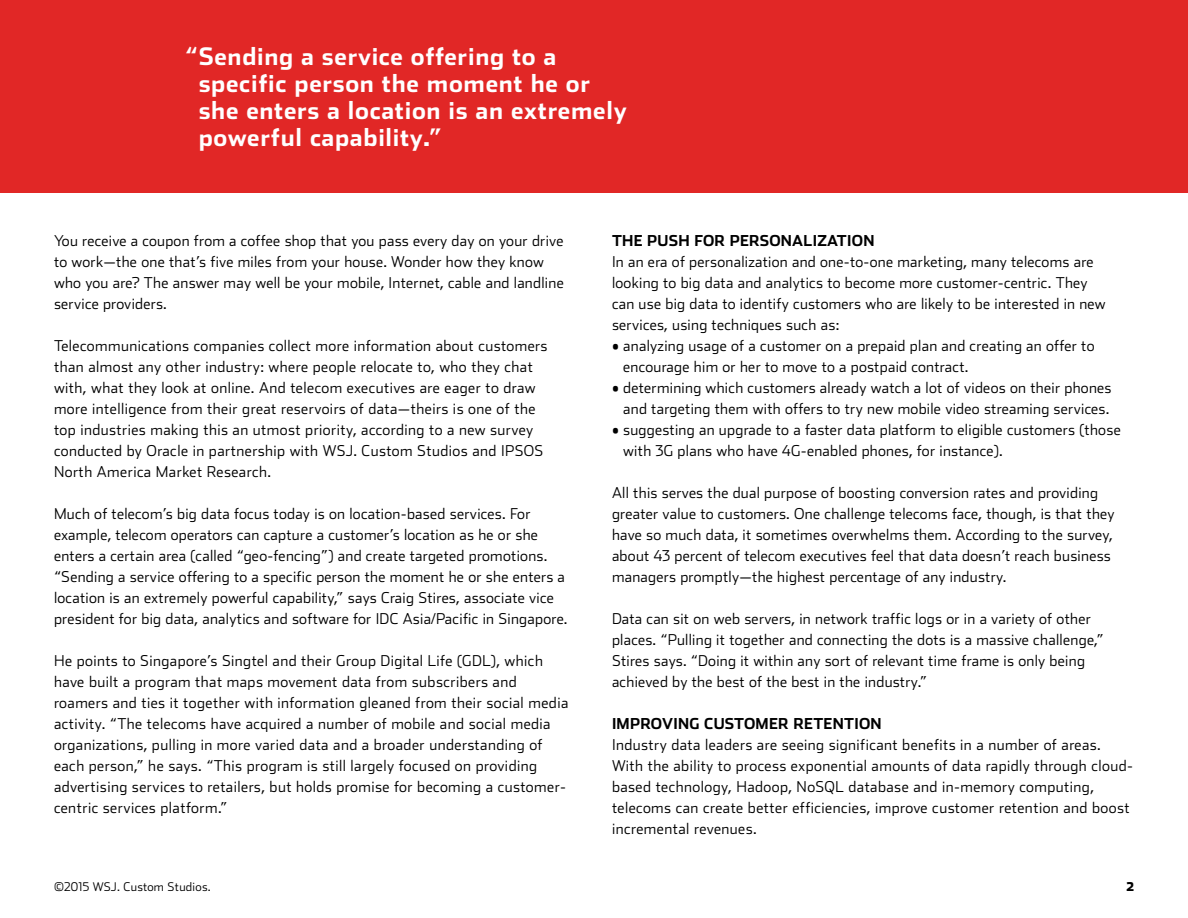
<style>
.page{position:relative;width:1188px;height:918px;background:#fff}
.page>*{position:absolute;margin:0;border:0;box-sizing:border-box;transform-origin:0 0}
.t1{font:700 24px/27px "Stainless";letter-spacing:.03em;color:#fff}
.t2{font:300 15px/21px "Stainless";letter-spacing:.02em;color:#000}
.t3{font:700 15px "Stainless";letter-spacing:.02em;color:#000}
.t4{font:300 12px "Stainless";letter-spacing:.025em;color:#000}
.t5{font:900 12px "Stainless";color:#000}
</style>
<div class="page">
<div style="left:0;top:0;width:1188px;height:193px;background:#e12726"></div>
<h1 class="t1" style="left:199px;top:43px;width:430px;text-indent:-14px">“Sending a service offering to a specific person the moment he or she enters a location is an extremely powerful capability.”</h1>
<p class="t2" style="left:54px;top:230px;width:511px">You receive a coupon from a coffee shop that you pass every day on your drive to work—the one that’s five miles from your house. Wonder how they know who you are? The answer may well be your mobile, Internet, cable and landline service providers.</p>
<p class="t2" style="left:54px;top:335px;width:495px">Telecommunications companies collect more information about customers than almost any other industry: where people relocate to, who they chat with, what they look at online. And telecom executives are eager to draw more intelligence from their great reservoirs of data—theirs is one of the top industries making this an utmost priority, according to a new survey conducted by Oracle in partnership with WSJ. Custom Studios and IPSOS North America Market Research.</p>
<p class="t2" style="left:54px;top:503px;width:515px">Much of telecom’s big data focus today is on location-based services. For example, telecom operators can capture a customer’s location as he or she enters a certain area (called “geo-fencing”) and create targeted promotions. “Sending a service offering to a specific person the moment he or she enters a location is an extremely powerful capability,” says Craig Stires, associate vice president for big data, analytics and software for IDC Asia/Pacific in Singapore.</p>
<p class="t2" style="left:54px;top:650px;width:516px">He points to Singapore’s Singtel and their Group Digital Life (GDL), which have built a program that maps movement data from subscribers and roamers and ties it together with information gleaned from their social media activity. “The telecoms have acquired a number of mobile and social media organizations, pulling in more varied data and a broader understanding of each person,” he says. “This program is still largely focused on providing advertising services to retailers, but holds promise for becoming a customer&shy;centric services platform.”</p>
<p class="t3" style="left:612px;top:231px;width:264px">THE PUSH FOR PERSONALIZATION</p>
<p class="t2" style="left:612px;top:251px;width:495px">In an era of personalization and one-to-one marketing, many telecoms are looking to big data and analytics to become more customer-centric. They can use big data to identify customers who are likely to be interested in new services, using techniques such as:</p>
<p class="t2" style="left:623px;top:335px;width:473px;text-indent:-11px">• analyzing usage of a customer on a prepaid plan and creating an offer to encourage him or her to move to a postpaid contract.</p>
<p class="t2" style="left:612px;top:377px;width:501px;text-align:right">• determining which customers already watch a lot of videos on their phones and targeting them with offers to try new mobile video streaming services.</p>
<p class="t2" style="left:623px;top:419px;width:499px;text-indent:-11px">• suggesting an upgrade to a faster data platform to eligible customers (those with 3G plans who have 4G-enabled phones, for instance).</p>
<p class="t2" style="left:612px;top:482px;width:504px">All this serves the dual purpose of boosting conversion rates and providing greater value to customers. One challenge telecoms face, though, is that they have so much data, it sometimes overwhelms them. According to the survey, about 43 percent of telecom executives feel that data doesn’t reach business managers promptly—the highest percentage of any industry.</p>
<p class="t2" style="left:612px;top:608px;width:493px">Data can sit on web servers, in network traffic logs or in a variety of other places. “Pulling it together and connecting the dots is a massive challenge,” Stires says. “Doing it within any sort of relevant time frame is only being achieved by the best of the best in the industry.”</p>
<p class="t3" style="left:612px;top:714px;width:271px">IMPROVING CUSTOMER RETENTION</p>
<p class="t2" style="left:612px;top:734px;width:523px">Industry data leaders are seeing significant benefits in a number of areas.<br>With the ability to process exponential amounts of data rapidly through cloud&shy;based technology, Hadoop, NoSQL database and in-memory computing, telecoms can create better efficiencies, improve customer retention and boost incremental revenues.</p>
<p class="t4" style="left:54px;top:880px;width:158px">©2015 WSJ. Custom Studios.</p>
<p class="t5" style="left:1126px;top:879px;width:9px">2</p>
</div>
